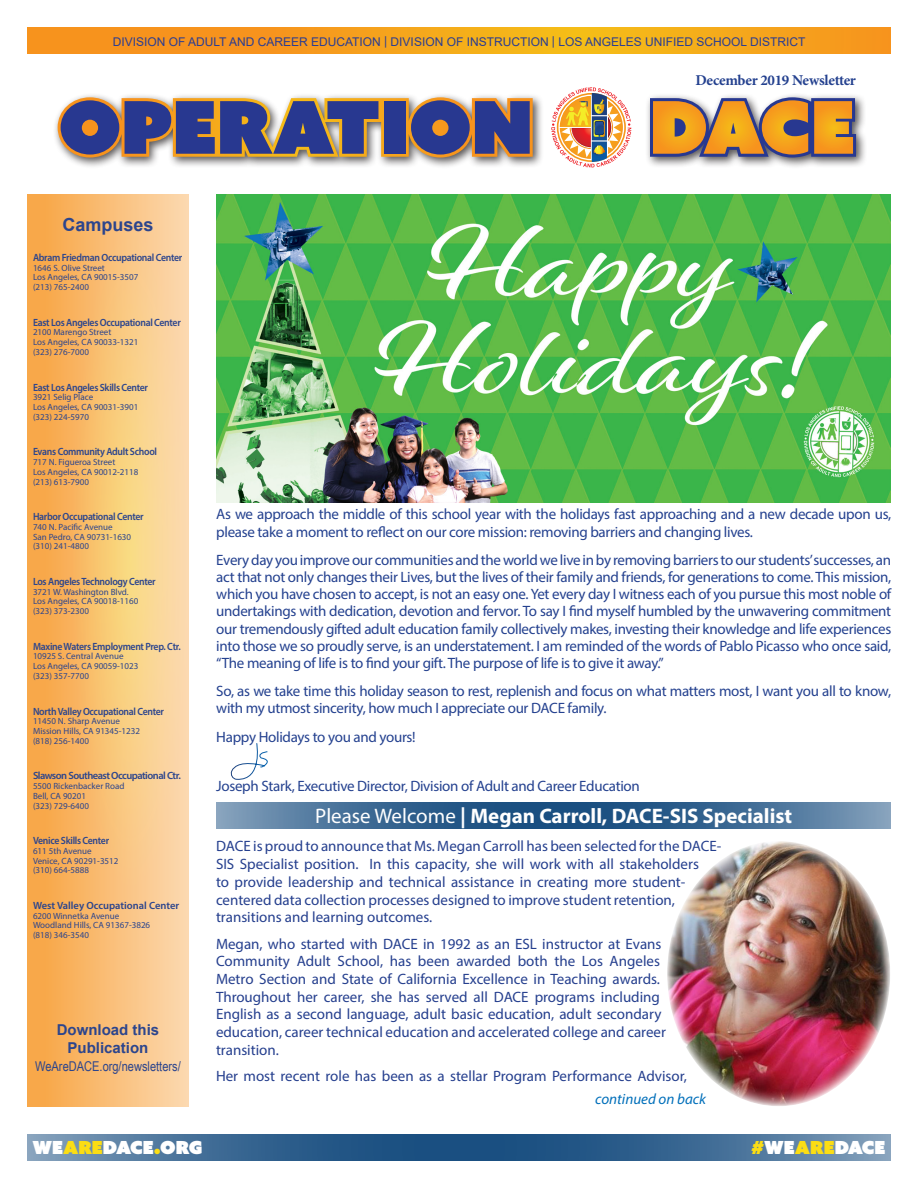
<style>
.page{position:relative;width:918px;height:1188px;background:#fff}
.page>*{position:absolute;margin:0;border:0;box-sizing:border-box;transform-origin:0 0}
.t1{font:700 21px "Myriad Pro";color:#fff}
.t2{font:18px "Azo Sans Uber";color:#fff}
.t3{font:700 18px "Arial";color:#2c458d}
.t4{font:15px/17.2px "Myriad Pro";letter-spacing:-.02em;color:#24418f}
.t5{font:15px/17.7px "Myriad Pro";color:#253f8e}
.t6{font:700 15px/18px "Arial";color:#2c458d;text-align:center}
.t7{font:700 15px "Minion Pro";letter-spacing:-.02em;color:#24418f}
.t8{font:italic 15px "Myriad Pro";color:#006fba}
.t9{font:13.5px "Arial Narrow";color:#2c458d}
.t10{font:12px "Arial";color:#2b3d92}
.t11{font:600 10.5px "Myriad Pro";letter-spacing:-.03em;color:#2c458d;scale:.93 1}
.t12{font:600 10.5px "Myriad Pro";letter-spacing:-.05em;color:#2c458d}
.t13{font:600 10.5px "Myriad Pro";color:#2c458d}
.t14{font:9px "Myriad Pro";color:#2c458d}
.s1{font-weight:400}
.s2{color:#fbdd14}
</style>
<div class="page">
<svg style="left:27px;top:27px;width:864px;height:27px;background:#f5a21b"></svg>
<div style="left:27px;top:194px;width:162px;height:913px;background:linear-gradient(to right,#f8a43f,#fbdeaf)"></div>
<svg style="left:27px;top:1134px;width:864px;height:27px;background:#3f6c95"></svg>
<div style="left:645px;top:93px;width:222px;height:76px;background:#231f20;opacity:.75"></div>
<svg style="left:650px;top:97px;width:206px;height:61px;background:#be8b4c"></svg>
<div style="left:53px;top:93px;width:491px;height:76px;background:#231f20;opacity:.75"></div>
<svg style="left:58px;top:97px;width:475px;height:61px;background:#6e657f"></svg>
<svg style="left:551px;top:87px;width:80px;height:80px"></svg>
<svg style="left:216px;top:802px;width:675px;height:27px;background:#3f6c95"></svg>
<img style="left:667px;top:841px;width:223px;height:265px">
<img style="left:216px;top:194px;width:675px;height:309px">
<svg style="left:230px;top:743px;width:38px;height:37px"></svg>
<p class="t10" style="left:113px;top:34px;width:694px">DIVISION OF ADULT AND CAREER EDUCATION | DIVISION OF INSTRUCTION | LOS ANGELES UNIFIED SCHOOL DISTRICT</p>
<p class="t7" style="left:695px;top:70px;width:162px">December 2019 Newsletter</p>
<p class="t3" style="left:62px;top:212px;width:93px">Campuses</p>
<p class="t11" style="left:33px;top:251px;width:162px">Abram Friedman Occupational Center</p>
<p class="t14" style="left:33px;top:262px;width:73px">1646 S. Olive Street</p>
<p class="t14" style="left:33px;top:272px;width:107px">Los Angeles, CA 90015-3507</p>
<p class="t14" style="left:33px;top:282px;width:57px">(213) 765-2400</p>
<p class="t11" style="left:33px;top:316px;width:161px">East Los Angeles Occupational Center</p>
<p class="t14" style="left:33px;top:327px;width:80px">2100 Marengo Street</p>
<p class="t14" style="left:33px;top:337px;width:107px">Los Angeles, CA 90033-1321</p>
<p class="t14" style="left:33px;top:346px;width:57px">(323) 276-7000</p>
<p class="t11" style="left:33px;top:380px;width:125px">East Los Angeles Skills Center</p>
<p class="t14" style="left:33px;top:392px;width:62px">3921 Selig Place</p>
<p class="t14" style="left:33px;top:401px;width:107px">Los Angeles, CA 90031-3901</p>
<p class="t14" style="left:33px;top:411px;width:57px">(323) 224-5970</p>
<p class="t11" style="left:33px;top:445px;width:135px">Evans Community Adult School</p>
<p class="t14" style="left:33px;top:457px;width:84px">717 N. Figueroa Street</p>
<p class="t14" style="left:33px;top:466px;width:107px">Los Angeles, CA 90012-2118</p>
<p class="t14" style="left:33px;top:476px;width:57px">(213) 613-7900</p>
<p class="t11" style="left:33px;top:510px;width:121px">Harbor Occupational Center</p>
<p class="t14" style="left:33px;top:521px;width:81px">740 N. Pacific Avenue</p>
<p class="t14" style="left:33px;top:531px;width:100px">San Pedro, CA 90731-1630</p>
<p class="t14" style="left:33px;top:541px;width:57px">(310) 241-4800</p>
<p class="t11" style="left:33px;top:575px;width:134px">Los Angeles Technology Center</p>
<p class="t14" style="left:33px;top:586px;width:97px">3721 W. Washington Blvd.</p>
<p class="t14" style="left:33px;top:596px;width:107px">Los Angeles, CA 90018-1160</p>
<p class="t14" style="left:33px;top:606px;width:57px">(323) 373-2300</p>
<p class="t11" style="left:33px;top:640px;width:160px">Maxine Waters Employment Prep. Ctr.</p>
<p class="t14" style="left:33px;top:651px;width:92px">10925 S. Central Avenue</p>
<p class="t14" style="left:33px;top:661px;width:107px">Los Angeles, CA 90059-1023</p>
<p class="t14" style="left:33px;top:670px;width:57px">(323) 357-7700</p>
<p class="t11" style="left:33px;top:704px;width:142px">North Valley Occupational Center</p>
<p class="t14" style="left:33px;top:716px;width:88px">11450 N. Sharp Avenue</p>
<p class="t14" style="left:33px;top:725px;width:109px">Mission Hills, CA 91345-1232</p>
<p class="t14" style="left:33px;top:735px;width:57px">(818) 256-1400</p>
<p class="t12" style="left:33px;top:769px;width:149px">Slawson Southeast Occupational Ctr.</p>
<p class="t14" style="left:33px;top:781px;width:93px">5500 Rickenbacker Road</p>
<p class="t14" style="left:33px;top:790px;width:55px">Bell, CA 90201</p>
<p class="t14" style="left:33px;top:800px;width:57px">(323) 729-6400</p>
<p class="t11" style="left:33px;top:834px;width:83px">Venice Skills Center</p>
<p class="t14" style="left:33px;top:845px;width:60px">611 5th Avenue</p>
<p class="t14" style="left:33px;top:855px;width:87px">Venice, CA 90291-3512</p>
<p class="t14" style="left:33px;top:865px;width:57px">(310) 664-5888</p>
<p class="t13" style="left:33px;top:899px;width:148px">West Valley Occupational Center</p>
<p class="t14" style="left:33px;top:910px;width:88px">6200 Winnetka Avenue</p>
<p class="t14" style="left:33px;top:920px;width:119px">Woodland Hills, CA 91367-3826</p>
<p class="t14" style="left:33px;top:930px;width:57px">(818) 346-3540</p>
<p class="t6" style="left:57px;top:1021px;width:104px">Download this<br>Publication</p>
<p class="t9" style="left:35px;top:1057px;width:147px">WeAreDACE.org/newsletters/</p>
<p class="t4" style="left:216px;top:506px;width:677px">As we approach the middle of this school year with the holidays fast approaching and a new decade upon us, please take a moment to reflect on our core mission: removing barriers and changing lives.</p>
<p class="t4" style="left:216px;top:551px;width:677px;text-align:justify">Every day you improve our communities and the world we live in by removing barriers to our students’successes, an act that not only changes their Lives, but the lives of their family and friends, for generations to come. This mission, which you have chosen to accept, is not an easy one. Yet every day I witness each of you pursue this most noble of undertakings with dedication, devotion and fervor. To say I find myself humbled by the unwavering commitment our tremendously gifted adult education family collectively makes, investing their knowledge and life experiences into those we so proudly serve, is an understatement. I am reminded of the words of Pablo Picasso who once said, “The meaning of life is to find your gift. The purpose of life is to give it away.”</p>
<p class="t4" style="left:216px;top:682px;width:676px">So, as we take time this holiday season to rest, replenish and focus on what matters most, I want you all to know, with my utmost sincerity, how much I appreciate our DACE family.</p>
<p class="t4" style="left:216px;top:728px;width:201px">Happy Holidays to you and yours!</p>
<p class="t4" style="left:216px;top:777px;width:425px">Joseph Stark, Executive Director, Division of Adult and Career Education</p>
<h1 class="t1" style="left:315px;top:803px;width:479px"><span class="s1">Please Welcome</span> | Megan Carroll, DACE-SIS Specialist</h1>
<p class="t5" style="left:216px;top:837px;width:507px">DACE is proud to announce that Ms. Megan Carroll has been selected for the DACE-SIS Specialist position. In this capacity, she will work with all stakeholders<br>to provide leadership and technical assistance in creating more student&shy;centered data collection processes designed to improve student retention, transitions and learning outcomes.</p>
<p class="t5" style="left:216px;top:935px;width:452px">Megan, who started with DACE in 1992 as an ESL instructor at Evans Community Adult School, has been awarded both the Los Angeles Metro Section and State of California Excellence in Teaching awards.<br>Throughout her career, she has served all DACE programs including English as a second language, adult basic education, adult secondary education, career technical education and accelerated college and career transition.</p>
<p class="t5" style="left:216px;top:1067px;width:473px">Her most recent role has been as a stellar Program Performance Advisor,</p>
<p class="t8" style="left:595px;top:1090px;width:112px">continued on back</p>
<p class="t2" style="left:32px;top:1136px;width:171px">WE<span class="s2">ARE</span>DACE<span class="s2">.</span>ORG</p>
<p class="t2" style="left:752px;top:1136px;width:136px"><span class="s2">#</span>WE<span class="s2">ARE</span>DACE</p>
</div>
